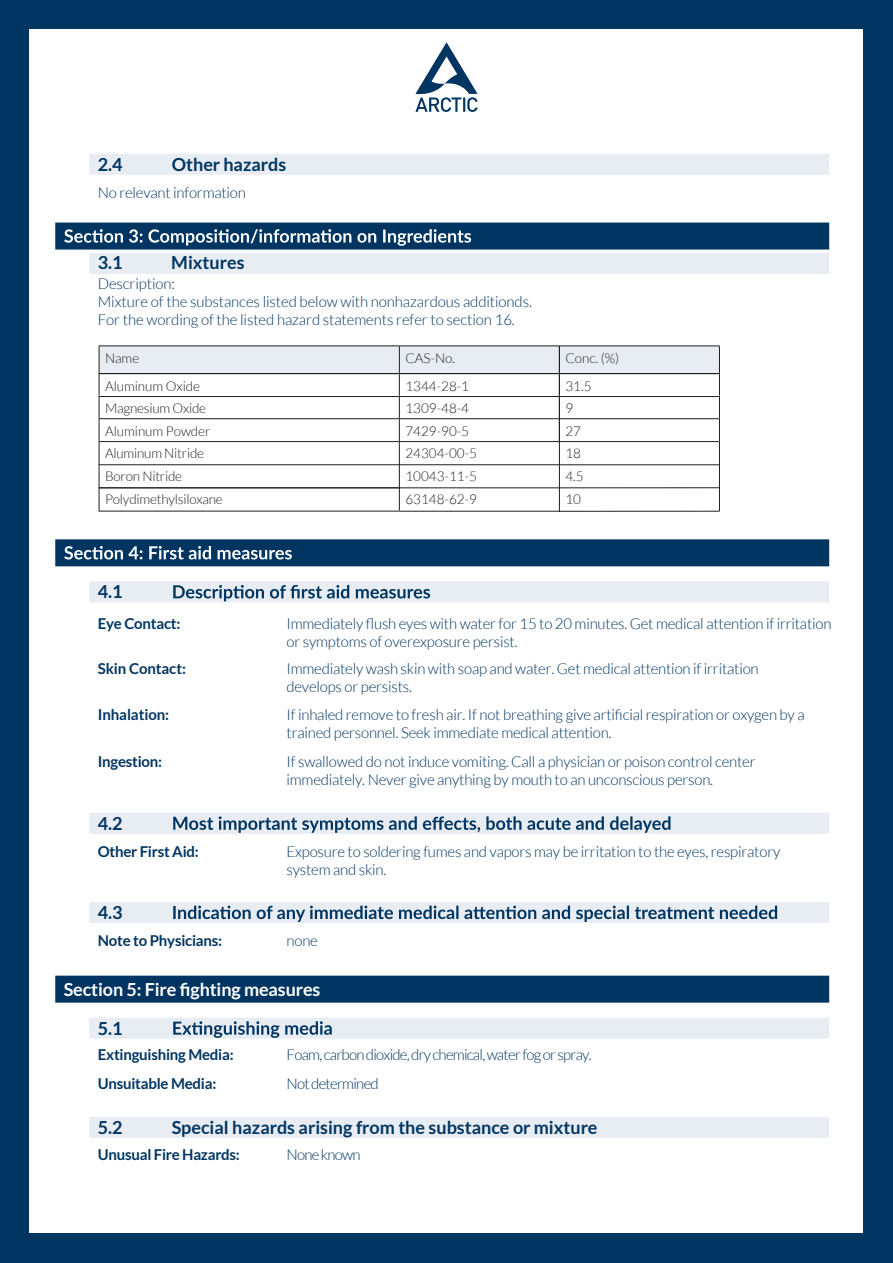
<style>
.page{position:relative;width:893px;height:1263px;background:#003562}
.page>*{position:absolute;margin:0;border:0;box-sizing:border-box;transform-origin:0 0}
.t1{font:700 18px "Lato";color:#003562}
.t2{font:700 18px "Lato";letter-spacing:-.005em;color:#fff}
.t3{font:300 15px/18px "Lato";letter-spacing:-.015em;color:#003562}
.t4{font:700 15px "Lato";letter-spacing:-.015em;color:#003562}
.t5{font:300 15px "Lato";letter-spacing:-.05em;color:#003562}
.t6{font:300 13.5px "Lato";letter-spacing:-.005em;color:#231f20}
</style>
<div class="page">
<div style="left:30px;top:30px;width:833px;height:1203px;background:#fff"></div>
<div style="left:89px;top:813px;width:740px;height:21px;background:#e8edf3"></div>
<div style="left:89px;top:902px;width:740px;height:21px;background:#e8edf3"></div>
<svg style="left:173px;top:816px;width:497px;height:17px"></svg>
<svg style="left:173px;top:905px;width:604px;height:17px"></svg>
<div style="left:89px;top:154px;width:740px;height:21px;background:#e8edf3"></div>
<div style="left:55px;top:223px;width:774px;height:27px;background:#003562"></div>
<div style="left:55px;top:539px;width:774px;height:27px;background:#003562"></div>
<div style="left:89px;top:581px;width:740px;height:21px;background:#e8edf3"></div>
<svg style="left:64px;top:229px;width:407px;height:17px"></svg>
<svg style="left:99px;top:346px;width:621px;height:95px"></svg>
<hr style="left:99px;top:441px;width:300px;height:1px;background:#231f20">
<hr style="left:99px;top:442px;width:1px;height:69px;background:#231f20">
<hr style="left:399px;top:441px;width:160px;height:1px;background:#231f20">
<hr style="left:399px;top:442px;width:1px;height:69px;background:#231f20">
<hr style="left:559px;top:441px;width:160px;height:1px;background:#231f20">
<hr style="left:559px;top:442px;width:1px;height:70px;background:#231f20">
<hr style="left:719px;top:442px;width:1px;height:69px;background:#231f20">
<hr style="left:99px;top:488px;width:300px;height:1px;background:#231f20">
<hr style="left:399px;top:488px;width:160px;height:1px;background:#231f20">
<hr style="left:559px;top:487px;width:160px;height:1px;background:#231f20">
<hr style="left:99px;top:373px;width:300px;height:1px;background:#231f20">
<hr style="left:399px;top:373px;width:160px;height:1px;background:#231f20">
<hr style="left:559px;top:373px;width:160px;height:1px;background:#231f20">
<hr style="left:99px;top:396px;width:300px;height:1px;background:#231f20">
<hr style="left:399px;top:396px;width:160px;height:1px;background:#231f20">
<hr style="left:559px;top:396px;width:160px;height:1px;background:#231f20">
<svg style="left:64px;top:546px;width:228px;height:13px"></svg>
<svg style="left:173px;top:585px;width:257px;height:16px"></svg>
<div style="left:55px;top:976px;width:774px;height:27px;background:#003562"></div>
<div style="left:89px;top:1018px;width:740px;height:21px;background:#e8edf3"></div>
<div style="left:89px;top:1117px;width:740px;height:21px;background:#e8edf3"></div>
<svg style="left:173px;top:1021px;width:159px;height:17px"></svg>
<svg style="left:415px;top:42px;width:63px;height:70px"></svg>
<div style="left:89px;top:253px;width:740px;height:21px;background:#e8edf3"></div>
<hr style="left:399px;top:464px;width:160px;height:1px;background:#231f20">
<hr style="left:560px;top:464px;width:160px;height:1px;background:#231f20">
<hr style="left:99px;top:464px;width:300px;height:1px;background:#231f20">
<hr style="left:99px;top:511px;width:300px;height:1px;background:#231f20">
<hr style="left:399px;top:511px;width:160px;height:1px;background:#231f20">
<hr style="left:559px;top:511px;width:160px;height:1px;background:#231f20">
<p class="t1" style="left:98px;top:154px;width:26px">2.4</p>
<p class="t1" style="left:172px;top:154px;width:116px">Other hazards</p>
<p class="t3" style="left:98px;top:183px;width:150px">No relevant information</p>
<p class="t1" style="left:98px;top:252px;width:26px">3.1</p>
<p class="t1" style="left:171px;top:252px;width:75px">Mixtures</p>
<p class="t3" style="left:98px;top:275px;width:436px">Description:<br>Mixture of the substances listed below with nonhazardous additionds.<br>For the wording of the listed hazard statements refer to section 16.</p>
<p class="t6" style="left:105px;top:351px;width:36px">Name</p>
<p class="t6" style="left:405px;top:351px;width:51px">CAS-No.</p>
<p class="t6" style="left:565px;top:351px;width:55px">Conc. (%)</p>
<p class="t6" style="left:105px;top:401px;width:103px">Magnesium Oxide</p>
<p class="t6" style="left:405px;top:401px;width:65px">1309-48-4</p>
<p class="t6" style="left:565px;top:401px;width:9px">9</p>
<p class="t6" style="left:105px;top:423px;width:107px">Aluminum Powder</p>
<p class="t6" style="left:405px;top:423px;width:65px">7429-90-5</p>
<p class="t6" style="left:565px;top:423px;width:17px">27</p>
<p class="t6" style="left:105px;top:378px;width:96px">Aluminum Oxide</p>
<p class="t6" style="left:405px;top:378px;width:65px">1344-28-1</p>
<p class="t6" style="left:565px;top:378px;width:28px">31.5</p>
<p class="t6" style="left:105px;top:446px;width:101px">Aluminum Nitride</p>
<p class="t6" style="left:405px;top:446px;width:73px">24304-00-5</p>
<p class="t6" style="left:565px;top:446px;width:17px">18</p>
<p class="t6" style="left:105px;top:469px;width:79px">Boron Nitride</p>
<p class="t6" style="left:405px;top:469px;width:73px">10043-11-5</p>
<p class="t6" style="left:565px;top:469px;width:20px">4.5</p>
<p class="t6" style="left:105px;top:492px;width:119px">Polydimethylsiloxane</p>
<p class="t6" style="left:405px;top:492px;width:73px">63148-62-9</p>
<p class="t6" style="left:565px;top:492px;width:17px">10</p>
<p class="t1" style="left:98px;top:581px;width:26px">4.1</p>
<p class="t4" style="left:98px;top:615px;width:84px">Eye Contact:</p>
<p class="t3" style="left:287px;top:615px;width:546px">Immediately flush eyes with water for 15 to 20 minutes. Get medical attention if irritation or symptoms of overexposure persist.</p>
<p class="t3" style="left:287px;top:660px;width:474px">Immediately wash skin with soap and water. Get medical attention if irritation develops or persists.</p>
<p class="t3" style="left:287px;top:706px;width:520px">If inhaled remove to fresh air. If not breathing give artificial respiration or oxygen by a trained personnel. Seek immediate medical attention.</p>
<p class="t3" style="left:287px;top:753px;width:471px">If swallowed do not induce vomiting. Call a physician or poison control center immediately. Never give anything by mouth to an unconscious person.</p>
<p class="t4" style="left:98px;top:660px;width:90px">Skin Contact:</p>
<p class="t4" style="left:98px;top:706px;width:73px">Inhalation:</p>
<p class="t4" style="left:98px;top:753px;width:66px">Ingestion:</p>
<p class="t1" style="left:98px;top:813px;width:26px">4.2</p>
<p class="t4" style="left:98px;top:842px;width:103px">Other First Aid:</p>
<p class="t1" style="left:98px;top:902px;width:26px">4.3</p>
<p class="t4" style="left:98px;top:932px;width:126px">Note to Physicians:</p>
<p class="t3" style="left:287px;top:842px;width:495px">Exposure to soldering fumes and vapors may be irritation to the eyes, respiratory system and skin.</p>
<p class="t3" style="left:287px;top:931px;width:33px">none</p>
<p class="t2" style="left:64px;top:979px;width:258px">Section 5: Fire fighting measures</p>
<p class="t1" style="left:98px;top:1018px;width:26px">5.1</p>
<p class="t4" style="left:98px;top:1046px;width:137px">Extinguishing Media:</p>
<p class="t5" style="left:287px;top:1046px;width:307px">Foam, carbon dioxide, dry chemical, water fog or spray.</p>
<p class="t4" style="left:98px;top:1075px;width:120px">Unsuitable Media:</p>
<p class="t5" style="left:287px;top:1075px;width:94px">Not determined</p>
<p class="t1" style="left:98px;top:1117px;width:26px">5.2</p>
<p class="t1" style="left:172px;top:1117px;width:427px">Special hazards arising from the substance or mixture</p>
<p class="t4" style="left:98px;top:1146px;width:144px">Unusual Fire Hazards:</p>
<p class="t5" style="left:287px;top:1147px;width:76px">None known</p>
</div>
